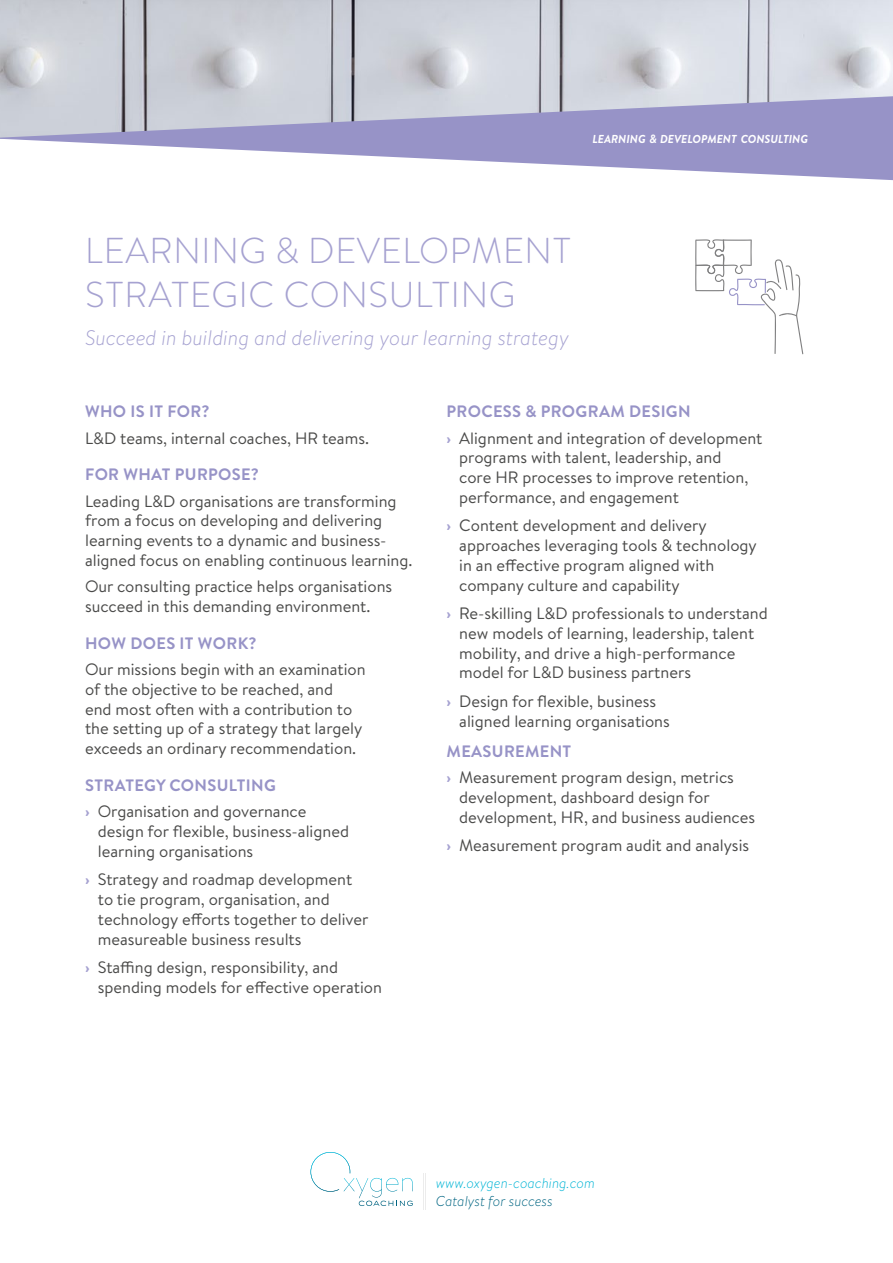
<style>
.page{position:relative;width:893px;height:1263px;background:#fff}
.page>*{position:absolute;margin:0;border:0;box-sizing:border-box;transform-origin:0 0}
.t1{font:300 36px/43.2px "Brandon Text";letter-spacing:.02em;color:#a6a2d1}
.t2{font:italic 300 21px "Brandon Text";color:#a6a2d1}
.t3{font:16.5px/19.8px "Brandon Text";color:#4a4a49}
.t4{font:700 16.5px "Brandon Text";letter-spacing:.02em;color:#9793c7}
.t5{font:italic 300 14.25px "Brandon Text";color:#00b4d5}
.t6{font:italic 300 14.25px "Brandon Text";color:#006582}
.t7{font:italic 700 11.55px "Brandon Text";color:#fff}
.s1{font-size:12px}
.s2{font-weight:700;color:#9793c7}
.s3{font-weight:700;color:#a6a2d1}
</style>
<div class="page">
<hr style="left:423px;top:1173px;width:1px;height:37px;background:#ececec">
<hr style="left:425px;top:1173px;width:1px;height:37px;background:#ececec">
<svg style="left:311px;top:1152px;width:102px;height:54px"></svg>
<img style="left:0;top:0;width:893px;height:96px">
<svg style="left:0;top:96px;width:893px;height:84px;fill:#9793c7"></svg>
<svg style="left:695px;top:239px;width:108px;height:115px"></svg>
<p class="t7" style="left:592px;top:131px;width:217px">LEARNING <span class="s1">&amp;</span> DEVELOPMENT CONSULTING</p>
<h1 class="t1" style="left:85px;top:228px;width:487px">LEARNING &amp; DEVELOPMENT<br>STRATEGIC CONSULTING</h1>
<p class="t2" style="left:85px;top:323px;width:485px">Succeed in building and delivering your learning strategy</p>
<p class="t4" style="left:85px;top:400px;width:126px">WHO IS IT FOR?</p>
<p class="t3" style="left:85px;top:427px;width:285px">L&amp;D teams, internal coaches, HR teams.</p>
<p class="t4" style="left:85px;top:463px;width:176px">FOR WHAT PURPOSE?</p>
<p class="t3" style="left:85px;top:490px;width:329px">Leading L&amp;D organisations are transforming from a focus on developing and delivering learning events to a dynamic and business&shy;aligned focus on enabling continuous learning.</p>
<p class="t3" style="left:85px;top:576px;width:309px">Our consulting practice helps organisations succeed in this demanding environment.</p>
<p class="t4" style="left:85px;top:632px;width:173px">HOW DOES IT WORK?</p>
<p class="t3" style="left:85px;top:659px;width:282px">Our missions begin with an examination of the objective to be reached, and<br>end most often with a contribution to the setting up of a strategy that largely exceeds an ordinary recommendation.</p>
<p class="t3" style="left:85px;top:772px;width:223px;line-height:26.2px"><span class="s2">STRATEGY CONSULTING<br></span><span class="s3">›</span> Organisation and governance</p>
<p class="t3" style="left:98px;top:821px;width:253px">design for flexible, business-aligned learning organisations</p>
<p class="t3" style="left:98px;top:869px;width:272px;text-indent:-13px"><span class="s3">›</span> Strategy and roadmap development to tie program, organisation, and technology efforts together to deliver measureable business results</p>
<p class="t3" style="left:98px;top:957px;width:286px;text-indent:-13px"><span class="s3">›</span> Staffing design, responsibility, and spending models for effective operation</p>
<p class="t3" style="left:446px;top:398px;width:318px;line-height:26.2px"><span class="s2">PROCESS &amp; PROGRAM DESIGN<br></span><span class="s3">›</span> Alignment and integration of development</p>
<p class="t3" style="left:459px;top:447px;width:291px">programs with talent, leadership, and core HR processes to improve retention, performance, and engagement</p>
<p class="t3" style="left:459px;top:515px;width:299px;text-indent:-13px"><span class="s3">›</span> Content development and delivery approaches leveraging tools &amp; technology in an effective program aligned with company culture and capability</p>
<p class="t3" style="left:459px;top:603px;width:310px;text-indent:-13px"><span class="s3">›</span> Re-skilling L&amp;D professionals to understand new models of learning, leadership, talent mobility, and drive a high-performance model for L&amp;D business partners</p>
<p class="t3" style="left:459px;top:690px;width:212px;text-indent:-13px"><span class="s3">›</span> Design for flexible, business aligned learning organisations</p>
<p class="t3" style="left:446px;top:738px;width:289px;line-height:26.2px"><span class="s2">MEASUREMENT<br></span><span class="s3">›</span> Measurement program design, metrics</p>
<p class="t3" style="left:459px;top:787px;width:297px">development, dashboard design for development, HR, and business audiences</p>
<p class="t3" style="left:446px;top:835px;width:304px"><span class="s3">›</span> Measurement program audit and analysis</p>
<p class="t5" style="left:436px;top:1173px;width:160px">www.oxygen-coaching.com</p>
<p class="t6" style="left:436px;top:1191px;width:118px">Catalyst for success</p>
</div>
